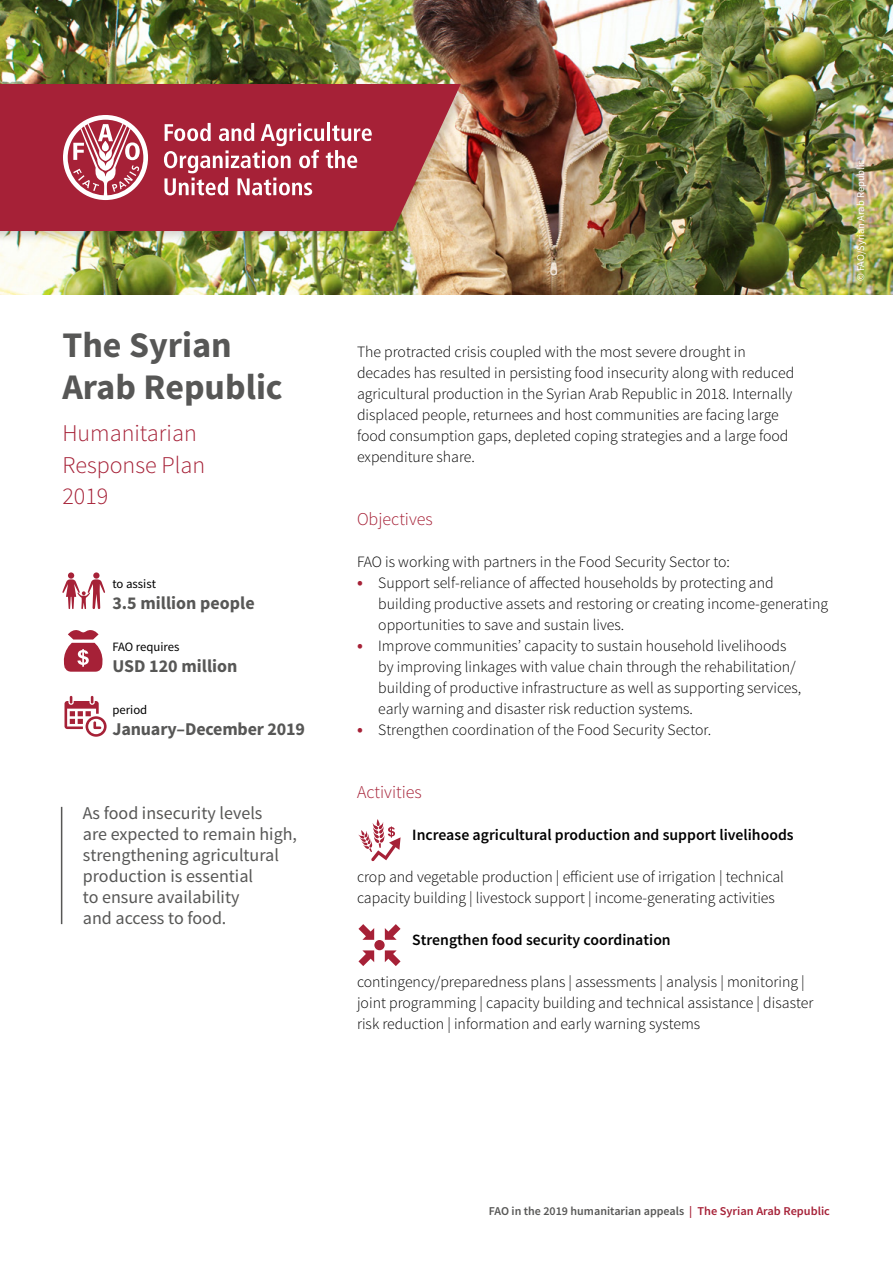
<style>
.page{position:relative;width:893px;height:1263px;background:#fff}
.page>*{position:absolute;margin:0;border:0;box-sizing:border-box;transform-origin:0 0}
.t1{font:700 36px/42px "Source Sans Pro";color:#575756}
.t2{font:300 24px/31.5px "Source Sans Pro";color:#a62137}
.t3{font:18px/21px "Source Sans Pro";color:#575756}
.t4{font:700 18px "Source Sans Pro";color:#575756}
.t5{font:300 18px "Source Sans Pro";color:#a62137}
.t6{font:300 15.75px/21px "Source Sans Pro";color:#000}
.t7{font:600 15.75px "Source Sans Pro";color:#000}
.t8{font:12.75px "Source Sans Pro";color:#000}
.t9{font:600 12px "Source Sans Pro";color:#575756}
.t10{font:10.5px "Source Sans Pro";color:#fff}
.s1{font-weight:600;font-size:18px;color:#a62137}
.s2{color:#a62137}
</style>
<div class="page">
<img style="left:0;top:0;width:893px;height:294px">
<svg style="left:63px;top:630px;width:40px;height:42px"></svg>
<svg style="left:65px;top:696px;width:42px;height:41px"></svg>
<svg style="left:62px;top:572px;width:43px;height:37px"></svg>
<div style="left:0;top:80px;width:473px;height:164px;background:#000;opacity:.16"></div>
<svg style="left:0;top:84px;width:461px;height:147px;background:#ac3342"></svg>
<svg style="left:63px;top:115px;width:85px;height:85px"></svg>
<svg style="left:164px;top:123px;width:208px;height:72px"></svg>
<hr style="left:61px;top:807px;width:1px;height:117px;background:#575756">
<svg style="left:358px;top:924px;width:43px;height:42px"></svg>
<svg style="left:358px;top:819px;width:43px;height:42px"></svg>
<h1 class="t1" style="left:62px;top:325px;width:222px">The Syrian<br>Arab Republic</h1>
<h2 class="t2" style="left:62px;top:417px;width:144px">Humanitarian<br>Response Plan<br>2019</h2>
<p class="t8" style="left:112px;top:576px;width:45px">to assist</p>
<p class="t4" style="left:112px;top:591px;width:144px">3.5 million people</p>
<p class="t8" style="left:112px;top:639px;width:69px">FAO requires</p>
<p class="t4" style="left:112px;top:654px;width:127px">USD 120 million</p>
<p class="t8" style="left:112px;top:702px;width:36px">period</p>
<p class="t4" style="left:112px;top:717px;width:194px">January–December 2019</p>
<p class="t3" style="left:83px;top:803px;width:216px">As food insecurity levels<br>are expected to remain high, strengthening agricultural production is essential<br>to ensure availability<br>and access to food.</p>
<p class="t6" style="left:357px;top:341px;width:439px">The protracted crisis coupled with the most severe drought in decades has resulted in persisting food insecurity along with reduced agricultural production in the Syrian Arab Republic in 2018. Internally displaced people, returnees and host communities are facing large food consumption gaps, depleted coping strategies and a large food expenditure share.</p>
<p class="t5" style="left:357px;top:508px;width:77px">Objectives</p>
<p class="t6" style="left:357px;top:551px;width:374px">FAO is working with partners in the Food Security Sector to:</p>
<p class="t6" style="left:378px;top:572px;width:451px;text-indent:-21px"><span class="s1">•</span> Support self-reliance of affected households by protecting and building productive assets and restoring or creating income-generating opportunities to save and sustain lives.</p>
<p class="t6" style="left:378px;top:635px;width:424px;text-indent:-21px"><span class="s1">•</span> Improve communities’ capacity to sustain household livelihoods by improving linkages with value chain through the rehabilitation/ building of productive infrastructure as well as supporting services, early warning and disaster risk reduction systems.</p>
<p class="t6" style="left:357px;top:719px;width:356px"><span class="s1">•</span> Strengthen coordination of the Food Security Sector.</p>
<p class="t5" style="left:357px;top:781px;width:66px">Activities</p>
<p class="t7" style="left:412px;top:825px;width:383px">Increase agricultural production and support livelihoods</p>
<p class="t6" style="left:357px;top:866px;width:428px">crop and vegetable production | efficient use of irrigation | technical capacity building | livestock support | income-generating activities</p>
<p class="t7" style="left:412px;top:930px;width:260px">Strengthen food security coordination</p>
<p class="t6" style="left:357px;top:971px;width:458px">contingency/preparedness plans | assessments | analysis | monitoring | joint programming | capacity building and technical assistance | disaster risk reduction | information and early warning systems</p>
<p class="t10" style="left:854px;top:281px;width:123px;rotate:-90deg">© FAO/Syrian Arab Republic</p>
<p class="t9" style="left:489px;top:1203px;width:343px">FAO in the 2019 humanitarian appeals <span class="s2">| The Syrian Arab Republic</span></p>
</div>
